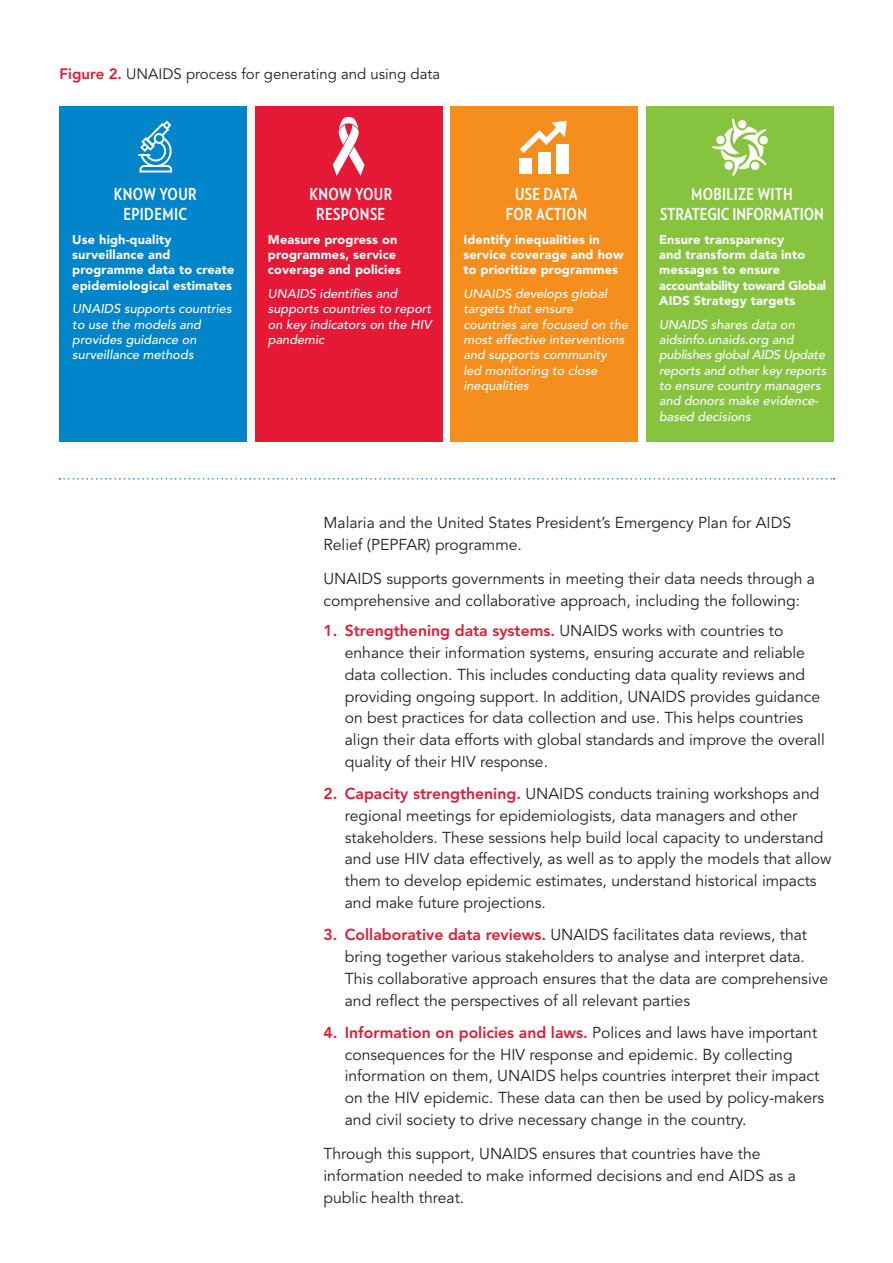
<style>
.page{position:relative;width:893px;height:1263px;background:#fff}
.page>*{position:absolute;margin:0;border:0;box-sizing:border-box;transform-origin:0 0}
.t1{font:700 16.5px/19.8px "Verlag Condensed";letter-spacing:.02em;color:#fff;text-align:center}
.t2{font:700 16.5px/19.8px "Verlag Condensed";color:#fff;text-align:center}
.t3{font:15.75px/21.8px "Avenir LT Std";color:#231f20}
.t4{font:15px "Avenir LT Std";color:#231f20}
.t5{font:italic 500 12.75px/15.3px "Avenir LT Std";color:#fff}
.t6{font:900 12.75px/15.3px "Avenir LT Std";letter-spacing:.01em;color:#fff}
.s1{font-weight:800;color:#e51836}
</style>
<div class="page">
<div style="left:60px;top:106px;width:187px;height:336px;background:#0084ca"></div>
<div style="left:255px;top:106px;width:187px;height:336px;background:#e51836"></div>
<div style="left:451px;top:106px;width:187px;height:336px;background:#f68e1e"></div>
<div style="left:646px;top:106px;width:187px;height:336px;background:#86c43f"></div>
<div style="left:519px;top:158px;width:13px;height:16px;background:#fff"></div>
<div style="left:538px;top:152px;width:13px;height:22px;background:#fff"></div>
<div style="left:556px;top:144px;width:13px;height:30px;background:#fff"></div>
<svg style="left:519px;top:120px;width:48px;height:33px"></svg>
<svg style="left:333px;top:117px;width:32px;height:59px"></svg>
<svg style="left:138px;top:120px;width:35px;height:53px"></svg>
<svg style="left:712px;top:118px;width:56px;height:58px"></svg>
<svg style="left:60px;top:478px;width:774px;height:2px"></svg>
<p class="t4" style="left:60px;top:66px;width:382px"><span class="s1">Figure 2.</span> UNAIDS process for generating and using data</p>
<p class="t1" style="left:114px;top:184px;width:84px">KNOW YOUR<br>EPIDEMIC</p>
<p class="t6" style="left:72px;top:232px;width:164px">Use high-quality surveillance and programme data to create epidemiological estimates</p>
<p class="t5" style="left:72px;top:302px;width:161px">UNAIDS supports countries to use the models and provides guidance on surveillance methods</p>
<p class="t1" style="left:309px;top:184px;width:84px">KNOW YOUR<br>RESPONSE</p>
<p class="t6" style="left:268px;top:232px;width:135px">Measure progress on programmes, service coverage and policies</p>
<p class="t5" style="left:268px;top:286px;width:165px">UNAIDS identifies and supports countries to report on key indicators on the HIV pandemic</p>
<p class="t1" style="left:506px;top:184px;width:83px">USE DATA<br>FOR ACTION</p>
<p class="t6" style="left:463px;top:232px;width:162px">Identify inequalities in service coverage and how to prioritize programmes</p>
<p class="t5" style="left:463px;top:286px;width:166px">UNAIDS develops global targets that ensure countries are focused on the most effective interventions and supports community<br>led monitoring to close inequalities</p>
<p class="t2" style="left:660px;top:184px;width:165px">MOBILIZE WITH<br>STRATEGIC INFORMATION</p>
<p class="t6" style="left:659px;top:232px;width:169px">Ensure transparency<br>and transform data into messages to ensure accountability toward Global<br>AIDS Strategy targets</p>
<p class="t5" style="left:659px;top:317px;width:169px">UNAIDS shares data on aidsinfo.unaids.org and publishes global AIDS Update reports and other key reports to ensure country managers and donors make evidence&shy;based decisions</p>
<p class="t3" style="left:323px;top:512px;width:469px">Malaria and the United States President’s Emergency Plan for AIDS<br>Relief (PEPFAR) programme.</p>
<p class="t3" style="left:323px;top:568px;width:493px">UNAIDS supports governments in meeting their data needs through a comprehensive and collaborative approach, including the following:</p>
<p class="t3" style="left:345px;top:620px;width:481px;text-indent:-21px"><span class="s1">1. Strengthening data systems.</span> UNAIDS works with countries to enhance their information systems, ensuring accurate and reliable data collection. This includes conducting data quality reviews and providing ongoing support. In addition, UNAIDS provides guidance on best practices for data collection and use. This helps countries align their data efforts with global standards and improve the overall quality of their HIV response.</p>
<p class="t3" style="left:345px;top:783px;width:488px;text-indent:-21px"><span class="s1">2. Capacity strengthening.</span> UNAIDS conducts training workshops and regional meetings for epidemiologists, data managers and other stakeholders. These sessions help build local capacity to understand and use HIV data effectively, as well as to apply the models that allow them to develop epidemic estimates, understand historical impacts and make future projections.</p>
<p class="t3" style="left:345px;top:924px;width:485px;text-indent:-21px"><span class="s1">3. Collaborative data reviews.</span> UNAIDS facilitates data reviews, that bring together various stakeholders to analyse and interpret data.<br>This collaborative approach ensures that the data are comprehensive and reflect the perspectives of all relevant parties</p>
<p class="t3" style="left:345px;top:1022px;width:481px;text-indent:-21px"><span class="s1">4. Information on policies and laws.</span> Polices and laws have important consequences for the HIV response and epidemic. By collecting information on them, UNAIDS helps countries interpret their impact on the HIV epidemic. These data can then be used by policy-makers and civil society to drive necessary change in the country.</p>
<p class="t3" style="left:323px;top:1143px;width:474px">Through this support, UNAIDS ensures that countries have the information needed to make informed decisions and end AIDS as a public health threat.</p>
</div>
